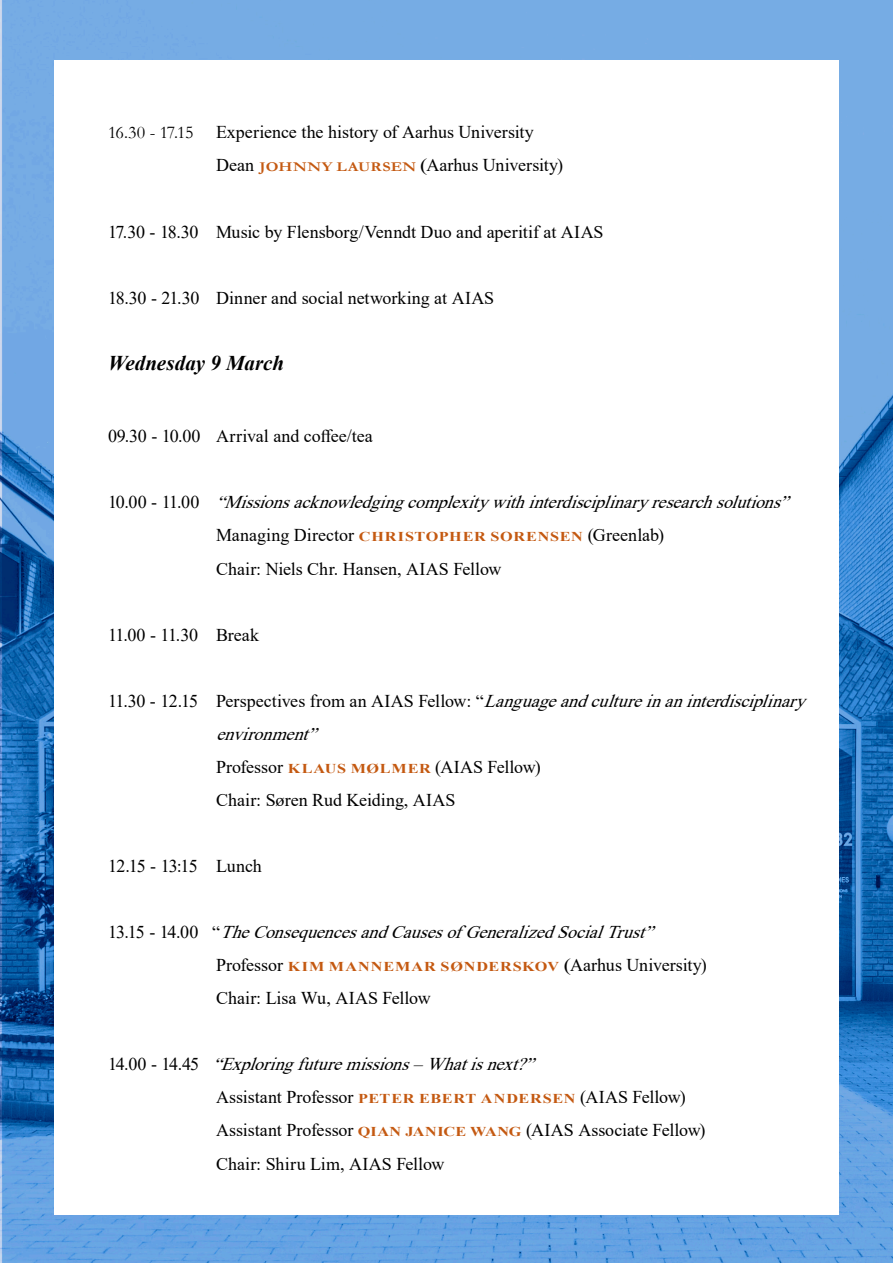
<style>
.page{position:relative;width:893px;height:1263px;background:#fff}
.page>*{position:absolute;margin:0;border:0;box-sizing:border-box;transform-origin:0 0}
.Default{font:italic 700 21px "Times New Roman";color:#000}
.Default-2{font:18px "Times New Roman";letter-spacing:-.005em;color:#000}
.Default-3{font:italic 18px "Times New Roman";color:#000}
.Default-4{font:18px "Times New Roman";letter-spacing:-.025em;color:#000}
.Default-5{font:18px "Garamond";letter-spacing:-.045em;color:#000}
.s1{font-family:"Garamond";font-weight:700;font-size:13.5px;color:#c45911}
.s2{font-style:normal}
.s3{font-weight:700;font-size:13.5px;color:#c45911}
.s4{font-style:italic}
</style>
<div class="page">
<img style="left:0;top:0;width:893px;height:1263px">
<div style="left:54px;top:60px;width:785px;height:1155px;background:#fff"></div>
<p class="Default-5" style="left:108px;top:120px;width:87px">16.30 - 17.15</p>
<p class="Default-2" style="left:216px;top:119px;width:319px">Experience the history of Aarhus University</p>
<p class="Default-2" style="left:216px;top:153px;width:349px">Dean <span class="s1">JOHNNY LAURSEN</span> (Aarhus University)</p>
<p class="Default-2" style="left:108px;top:219px;width:497px">17.30 - 18.30 Music by Flensborg/Venndt Duo and aperitif at AIAS</p>
<p class="Default-2" style="left:108px;top:285px;width:388px">18.30 - 21.30 Dinner and social networking at AIAS</p>
<p class="Default" style="left:108px;top:348px;width:178px">Wednesday 9 March</p>
<p class="Default-2" style="left:108px;top:423px;width:266px">09.30 - 10.00 Arrival and coffee/tea</p>
<p class="Default-3" style="left:108px;top:489px;width:690px"><span class="s2">1 0 . 0 0 - 1 1 . 0 0</span> “Missionsacknowledgingcomplexitywithinterdisciplinaryresearchsolutions”</p>
<p class="Default-2" style="left:216px;top:522px;width:449px">Managing Director <span class="s3">CHRISTOPHER SORENSEN</span> (Greenlab)</p>
<p class="Default-2" style="left:216px;top:556px;width:287px">Chair: Niels Chr. Hansen, AIAS Fellow</p>
<p class="Default-2" style="left:108px;top:622px;width:153px">11.00 - 11.30 Break</p>
<p class="Default-2" style="left:108px;top:688px;width:707px">11.30 - 12.15 Perspectives from an AIAS Fellow: “<span class="s4">Languageandcultureinaninterdisciplinary</span></p>
<p class="Default-3" style="left:216px;top:721px;width:110px">environment”</p>
<p class="Default-2" style="left:216px;top:754px;width:326px">Professor <span class="s3">KLAUS MØLMER</span> (AIAS Fellow)</p>
<p class="Default-2" style="left:216px;top:787px;width:241px">Chair: Søren Rud Keiding, AIAS</p>
<p class="Default-4" style="left:108px;top:853px;width:155px">12.15 - 13:15 Lunch</p>
<p class="Default-3" style="left:108px;top:919px;width:555px"><span class="s2">1 3 . 1 5 - 1 4 . 0 0 “</span> TheConsequencesandCausesofGeneralizedSocialTrust”</p>
<p class="Default-2" style="left:216px;top:952px;width:492px">Professor <span class="s3">KIM MANNEMAR SØNDERSKOV</span> (Aarhus University)</p>
<p class="Default-2" style="left:216px;top:985px;width:216px">Chair: Lisa Wu, AIAS Fellow</p>
<p class="Default-3" style="left:108px;top:1051px;width:435px"><span class="s2">1 4 . 0 0 - 1 4 . 4 5</span> “Exploringfuturemissions–Whatisnext?”</p>
<p class="Default-2" style="left:216px;top:1084px;width:471px">Assistant Professor <span class="s3">PETER EBERT ANDERSEN</span> (AIAS Fellow)</p>
<p class="Default-2" style="left:216px;top:1117px;width:491px">Assistant Professor <span class="s3">QIAN JANICE WANG</span> (AIAS Associate Fellow)</p>
<p class="Default-2" style="left:216px;top:1151px;width:230px">Chair: Shiru Lim, AIAS Fellow</p>
</div>
